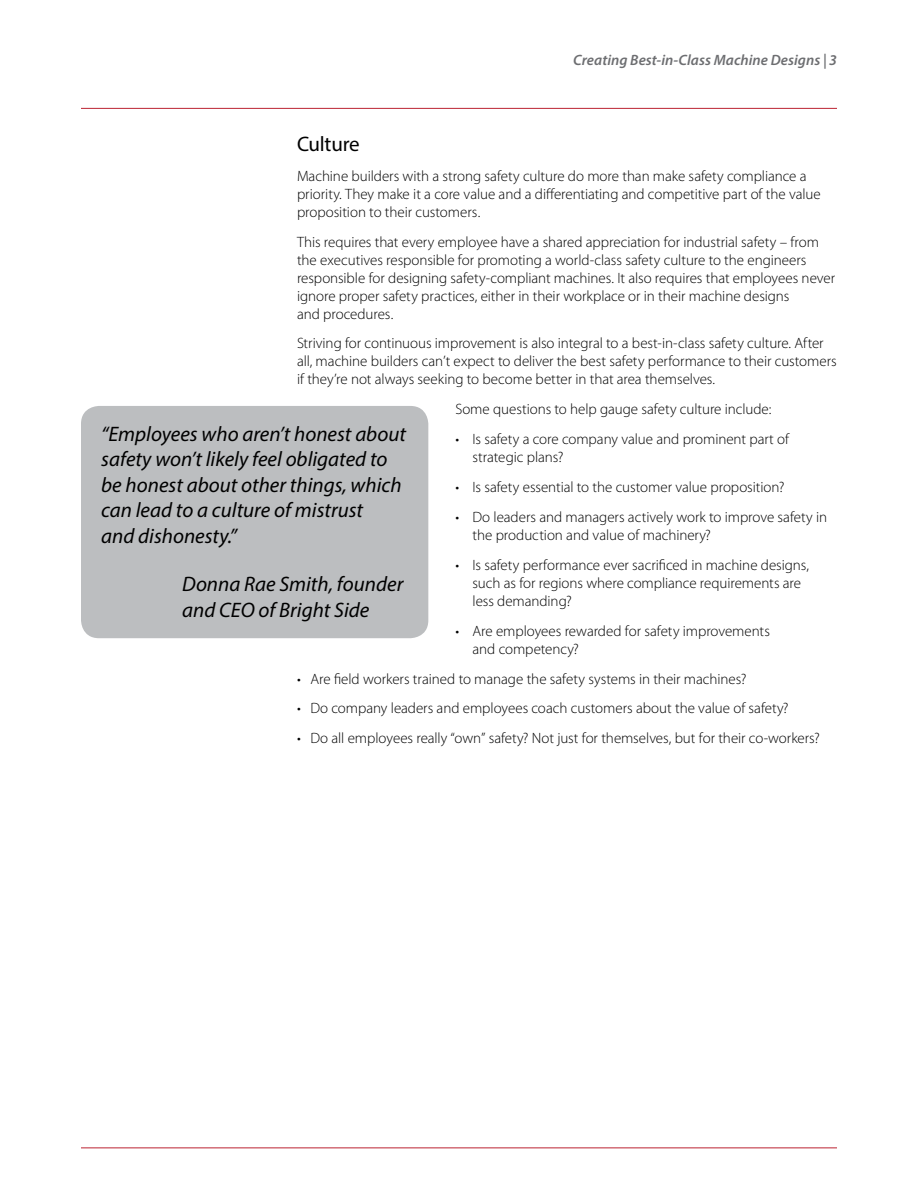
<style>
.page{position:relative;width:918px;height:1188px;background:#fff}
.page>*{position:absolute;margin:0;border:0;box-sizing:border-box;transform-origin:0 0}
.t1{font:italic 21px/25.5px "Myriad Pro";color:#000}
.t2{font:21px "Myriad Pro";letter-spacing:-.01em;color:#000}
.t3{font:300 15px/18px "Myriad Pro";letter-spacing:-.005em;color:#000}
.t4{font:italic 600 15px "Myriad Pro";color:#6d6e71}
</style>
<div class="page">
<hr style="left:81px;top:108px;width:756px;height:1px;background:#bb2332">
<hr style="left:81px;top:1148px;width:756px;height:1px;background:#bb2332">
<div style="left:81px;top:406px;width:347px;height:232px;background:#bcbec0;border-radius:18px"></div>
<p class="t4" style="left:573px;top:51px;width:265px">Creating Best-in-Class Machine Designs | 3</p>
<h1 class="t2" style="left:297px;top:131px;width:64px">Culture</h1>
<p class="t3" style="left:297px;top:166px;width:525px">Machine builders with a strong safety culture do more than make safety compliance a priority. They make it a core value and a differentiating and competitive part of the value proposition to their customers.</p>
<p class="t3" style="left:297px;top:232px;width:540px">This requires that every employee have a shared appreciation for industrial safety – from the executives responsible for promoting a world-class safety culture to the engineers responsible for designing safety-compliant machines. It also requires that employees never ignore proper safety practices, either in their workplace or in their machine designs<br>and procedures.</p>
<p class="t3" style="left:297px;top:334px;width:541px">Striving for continuous improvement is also integral to a best-in-class safety culture. After all, machine builders can’t expect to deliver the best safety performance to their customers if they’re not always seeking to become better in that area themselves.</p>
<p class="t3" style="left:455px;top:400px;width:318px">Some questions to help gauge safety culture include:</p>
<p class="t3" style="left:472px;top:430px;width:318px;text-indent:-17px">• Is safety a core company value and prominent part of strategic plans?</p>
<p class="t3" style="left:455px;top:478px;width:331px">• Is safety essential to the customer value proposition?</p>
<p class="t3" style="left:472px;top:508px;width:356px;text-indent:-17px">• Do leaders and managers actively work to improve safety in the production and value of machinery?</p>
<p class="t3" style="left:472px;top:556px;width:338px;text-indent:-17px">• Is safety performance ever sacrificed in machine designs, such as for regions where compliance requirements are less demanding?</p>
<p class="t3" style="left:472px;top:622px;width:299px;text-indent:-17px">• Are employees rewarded for safety improvements and competency?</p>
<p class="t3" style="left:297px;top:669px;width:451px">• Are field workers trained to manage the safety systems in their machines?</p>
<p class="t3" style="left:297px;top:699px;width:493px">• Do company leaders and employees coach customers about the value of safety?</p>
<p class="t3" style="left:297px;top:729px;width:524px">• Do all employees really “own” safety? Not just for themselves, but for their co-workers?</p>
<h1 class="t1" style="left:101px;top:421px;width:306px">“Employees who aren’t honest about safety won’t likely feel obligated to be honest about other things, which can lead to a culture of mistrust<br>and dishonesty.”</h1>
<h1 class="t1" style="left:182px;top:571px;width:223px">Donna Rae Smith, founder and CEO of Bright Side</h1>
</div>
